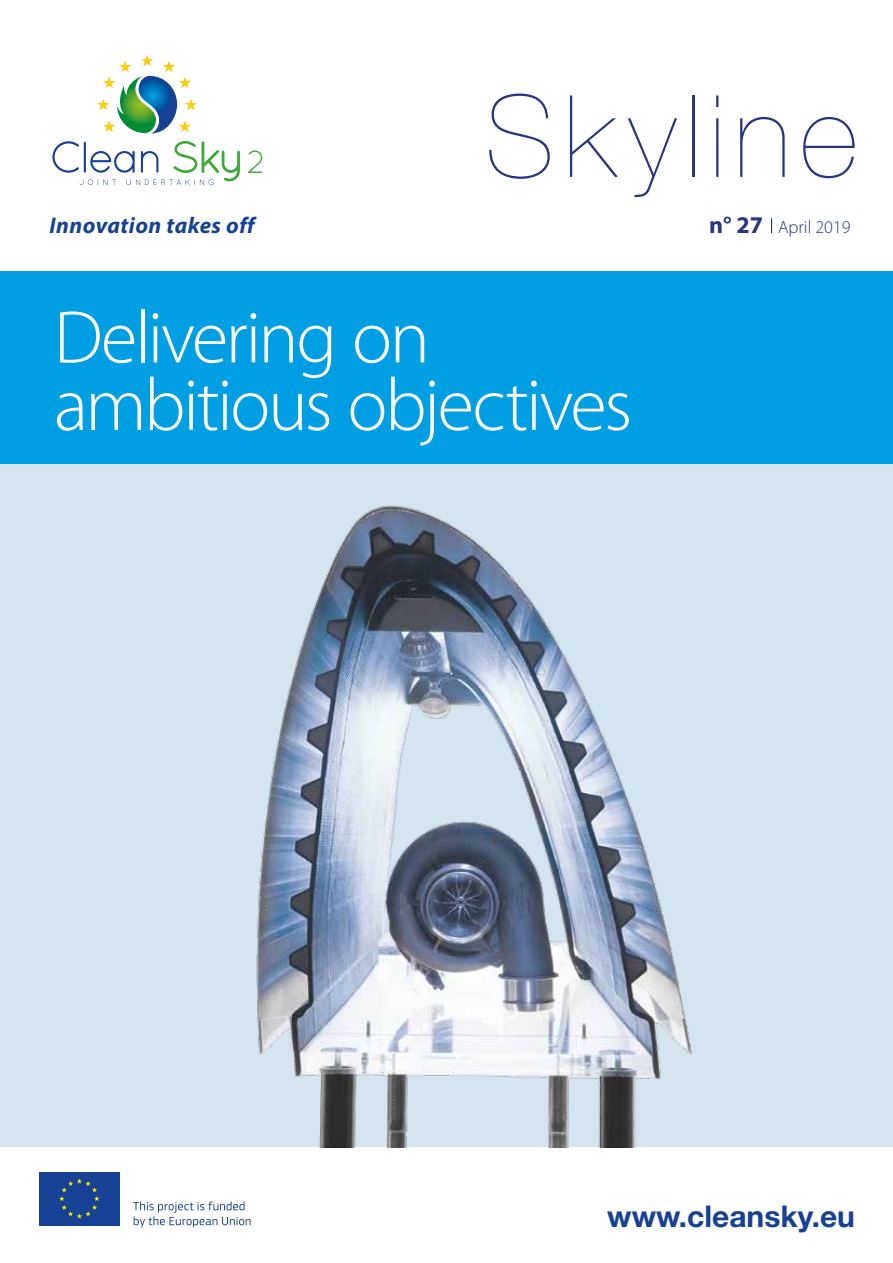
<style>
.page{position:relative;width:893px;height:1263px;background:#fff}
.page>*{position:absolute;margin:0;border:0;box-sizing:border-box;transform-origin:0 0}
.t1{font:300 75px/67.5px "Myriad Pro";letter-spacing:-.035em;color:#fff}
.t2{font:700 30px "Helvetica Neue LT Std";color:#164194}
.t3{font:italic 700 22.8px "Myriad Pro";letter-spacing:.02em;color:#164194}
.t4{font:300 18px "Myriad Pro";color:#283583}
.s1{font-weight:700;font-size:24px}
</style>
<div class="page">
<img style="left:0;top:464px;width:893px;height:683px">
<div style="left:0;top:271px;width:893px;height:193px;background:#009fe3"></div>
<svg style="left:771px;top:218px;width:1px;height:15px"></svg>
<svg style="left:489px;top:94px;width:61px;height:85px"></svg>
<svg style="left:570px;top:95px;width:48px;height:82px"></svg>
<svg style="left:628px;top:118px;width:49px;height:79px"></svg>
<hr style="left:692px;top:95px;width:2px;height:82px;background:#283583">
<svg style="left:716px;top:95px;width:2px;height:12px"></svg>
<hr style="left:716px;top:118px;width:2px;height:59px;background:#283583">
<svg style="left:740px;top:117px;width:45px;height:60px"></svg>
<svg style="left:803px;top:117px;width:52px;height:61px"></svg>
<svg style="left:248px;top:150px;width:14px;height:23px"></svg>
<svg style="left:97px;top:55px;width:100px;height:78px"></svg>
<svg style="left:52px;top:141px;width:188px;height:44px"></svg>
<div style="left:39px;top:1172px;width:80px;height:53px;background:#164194"></div>
<svg style="left:59px;top:1178px;width:41px;height:40px"></svg>
<svg style="left:133px;top:1201px;width:118px;height:26px"></svg>
<p class="t3" style="left:50px;top:211px;width:207px">Innovation takes off</p>
<p class="t4" style="left:709px;top:217px;width:143px"><span class="s1">n° 27</span> April 2019</p>
<p class="t1" style="left:54px;top:305px;width:580px">Delivering on ambitious objectives</p>
<p class="t2" style="left:607px;top:1198px;width:249px">www.cleansky.eu</p>
</div>
